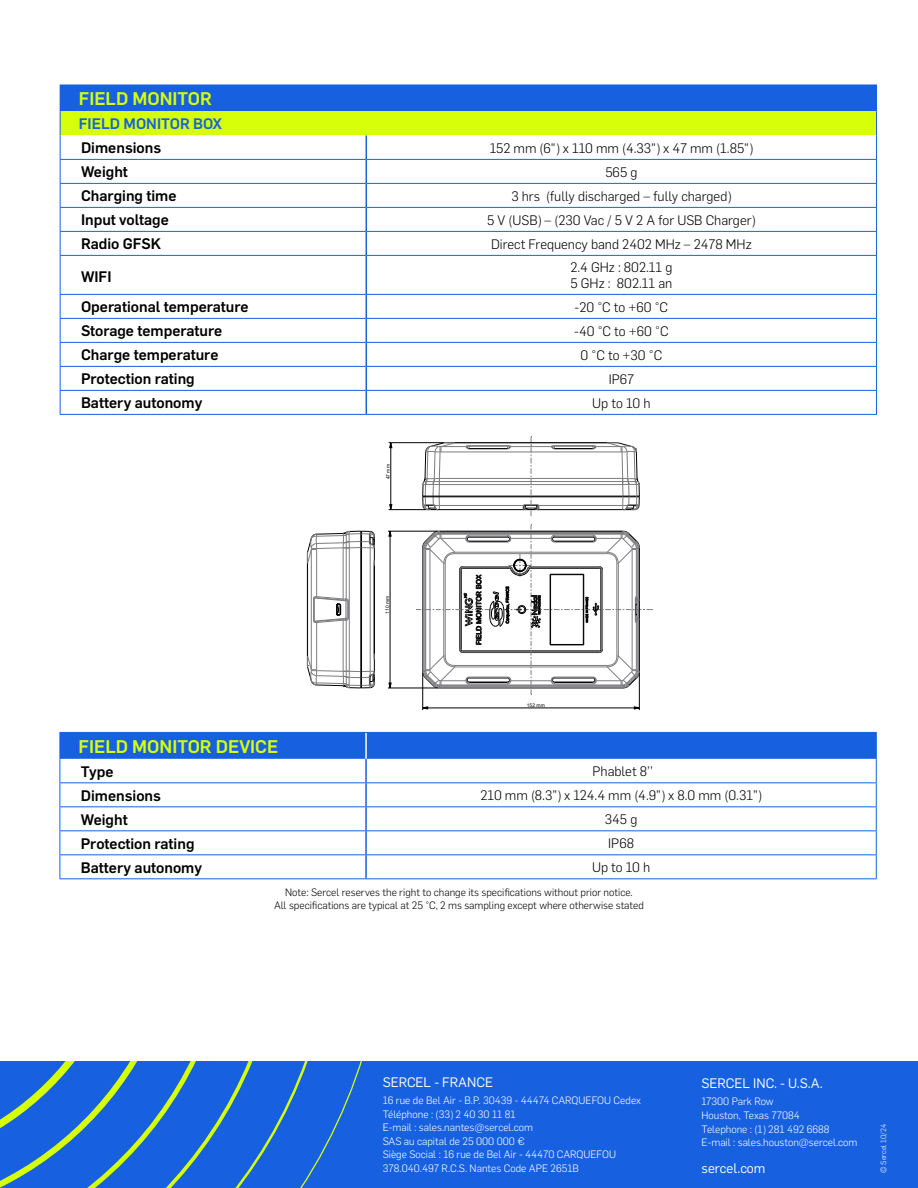
<style>
.page{position:relative;width:918px;height:1188px;background:#fff}
.page>*{position:absolute;margin:0;border:0;box-sizing:border-box;transform-origin:0 0}
.t1{font:500 18px "Flama";color:#d6ff0a}
.t2{font:500 15px "Flama";color:#000}
.t3{font:500 15px "Flama";color:#1761e1}
.t4{font:300 13.5px/16.2px "Flama";color:#000}
.t5{font:13.5px "Flama";color:#fff}
.t6{font:300 10.5px/13.5px "Flama";color:#fff}
.t7{font:300 10.5px/12.6px "Flama";color:#000;text-align:center}
.t8{font:300 7.5px "Flama";color:#fff}
.t9{font:4.95px "Arial";color:#000}
.s1{font-style:inherit}
</style>
<div class="page">
<div style="left:0;top:1061px;width:918px;height:127px;background:#1761e1"></div>
<svg style="left:281px;top:1061px;width:59px;height:127px"></svg>
<svg style="left:223px;top:1061px;width:58px;height:127px"></svg>
<svg style="left:164px;top:1061px;width:59px;height:127px"></svg>
<svg style="left:0;top:1061px;width:164px;height:127px"></svg>
<svg style="left:0;top:1061px;width:106px;height:88px"></svg>
<div style="left:60px;top:85px;width:817px;height:26px;background:#1761e1"></div>
<div style="left:60px;top:111px;width:817px;height:24px;background:#d6ff0a"></div>
<svg style="left:60px;top:111px;width:1px;height:144px"></svg>
<svg style="left:876px;top:111px;width:1px;height:144px"></svg>
<hr style="left:60px;top:256px;width:1px;height:38px;background:#1761e1">
<hr style="left:876px;top:256px;width:1px;height:38px;background:#1761e1">
<svg style="left:60px;top:295px;width:1px;height:119px"></svg>
<svg style="left:876px;top:295px;width:1px;height:119px"></svg>
<svg style="left:366px;top:135px;width:1px;height:120px"></svg>
<hr style="left:366px;top:256px;width:1px;height:38px;background:#1761e1">
<svg style="left:366px;top:295px;width:1px;height:119px"></svg>
<hr style="left:60px;top:159px;width:306px;height:1px;background:#1761e1">
<hr style="left:60px;top:183px;width:306px;height:1px;background:#1761e1">
<hr style="left:60px;top:207px;width:306px;height:1px;background:#1761e1">
<hr style="left:60px;top:231px;width:306px;height:1px;background:#1761e1">
<hr style="left:366px;top:159px;width:511px;height:1px;background:#1761e1">
<hr style="left:366px;top:183px;width:511px;height:1px;background:#1761e1">
<hr style="left:366px;top:207px;width:511px;height:1px;background:#1761e1">
<hr style="left:366px;top:231px;width:511px;height:1px;background:#1761e1">
<hr style="left:60px;top:255px;width:306px;height:1px;background:#1761e1">
<hr style="left:366px;top:255px;width:511px;height:1px;background:#1761e1">
<hr style="left:60px;top:294px;width:306px;height:1px;background:#1761e1">
<hr style="left:60px;top:318px;width:306px;height:1px;background:#1761e1">
<hr style="left:60px;top:342px;width:306px;height:1px;background:#1761e1">
<hr style="left:60px;top:366px;width:306px;height:1px;background:#1761e1">
<hr style="left:60px;top:390px;width:306px;height:1px;background:#1761e1">
<hr style="left:60px;top:414px;width:306px;height:1px;background:#1761e1">
<hr style="left:366px;top:294px;width:511px;height:1px;background:#1761e1">
<hr style="left:366px;top:318px;width:511px;height:1px;background:#1761e1">
<hr style="left:366px;top:342px;width:511px;height:1px;background:#1761e1">
<hr style="left:366px;top:366px;width:511px;height:1px;background:#1761e1">
<hr style="left:366px;top:390px;width:511px;height:1px;background:#1761e1">
<hr style="left:366px;top:414px;width:511px;height:1px;background:#1761e1">
<svg style="left:389px;top:443px;width:4px;height:5px"></svg>
<svg style="left:423px;top:706px;width:5px;height:4px"></svg>
<svg style="left:634px;top:706px;width:5px;height:4px"></svg>
<svg style="left:388px;top:530px;width:4px;height:7px"></svg>
<svg style="left:388px;top:682px;width:4px;height:6px"></svg>
<hr style="left:431px;top:509px;width:200px;height:1px;background:#000">
<hr style="left:539px;top:505px;width:84px;height:1px;background:#7d7d80">
<hr style="left:439px;top:505px;width:84px;height:1px;background:#7d7d80">
<hr style="left:423px;top:497px;width:216px;height:1px;background:#000">
<hr style="left:439px;top:496px;width:184px;height:1px;background:#000">
<hr style="left:439px;top:484px;width:184px;height:1px;background:#7d7d80">
<hr style="left:439px;top:481px;width:184px;height:1px;background:#7d7d80">
<hr style="left:439px;top:478px;width:184px;height:1px;background:#7d7d80">
<hr style="left:441px;top:452px;width:180px;height:1px;background:#7d7d80">
<hr style="left:555px;top:449px;width:38px;height:1px;background:#7d7d80">
<hr style="left:469px;top:449px;width:39px;height:1px;background:#7d7d80">
<hr style="left:555px;top:448px;width:38px;height:1px;background:#000">
<hr style="left:469px;top:448px;width:39px;height:1px;background:#000">
<hr style="left:511px;top:446px;width:40px;height:1px;background:#7d7d80">
<hr style="left:469px;top:446px;width:39px;height:1px;background:#7d7d80">
<hr style="left:555px;top:446px;width:38px;height:1px;background:#7d7d80">
<hr style="left:469px;top:445px;width:39px;height:1px;background:#7d7d80">
<hr style="left:555px;top:445px;width:38px;height:1px;background:#7d7d80">
<hr style="left:455px;top:443px;width:152px;height:1px;background:#7d7d80">
<hr style="left:445px;top:442px;width:172px;height:1px;background:#000">
<hr style="left:311px;top:549px;width:1px;height:121px;background:#7d7d80">
<hr style="left:307px;top:554px;width:1px;height:111px;background:#000">
<hr style="left:316px;top:623px;width:1px;height:47px;background:#7d7d80">
<hr style="left:316px;top:549px;width:1px;height:48px;background:#7d7d80">
<hr style="left:343px;top:620px;width:1px;height:51px;background:#7d7d80">
<hr style="left:343px;top:548px;width:1px;height:51px;background:#7d7d80">
<hr style="left:346px;top:548px;width:1px;height:51px;background:#7d7d80">
<hr style="left:346px;top:620px;width:1px;height:51px;background:#7d7d80">
<hr style="left:349px;top:548px;width:1px;height:123px;background:#7d7d80">
<hr style="left:361px;top:531px;width:1px;height:157px;background:#000">
<hr style="left:370px;top:548px;width:1px;height:123px;background:#7d7d80">
<hr style="left:374px;top:548px;width:1px;height:123px;background:#000">
<svg style="left:523px;top:436px;width:17px;height:80px"></svg>
<svg style="left:507px;top:445px;width:4px;height:4px"></svg>
<svg style="left:551px;top:445px;width:4px;height:4px"></svg>
<svg style="left:416px;top:524px;width:237px;height:171px"></svg>
<hr style="left:391px;top:443px;width:1px;height:67px;background:#000">
<hr style="left:389px;top:509px;width:37px;height:1px;background:#000">
<hr style="left:389px;top:442px;width:55px;height:1px;background:#000">
<hr style="left:390px;top:531px;width:1px;height:157px;background:#000">
<hr style="left:422px;top:673px;width:1px;height:37px;background:#000">
<hr style="left:423px;top:708px;width:216px;height:1px;background:#000">
<hr style="left:388px;top:688px;width:50px;height:1px;background:#000">
<hr style="left:388px;top:531px;width:50px;height:1px;background:#000">
<hr style="left:639px;top:673px;width:1px;height:37px;background:#000">
<svg style="left:422px;top:443px;width:48px;height:67px"></svg>
<svg style="left:593px;top:442px;width:47px;height:68px"></svg>
<svg style="left:307px;top:653px;width:68px;height:35px"></svg>
<svg style="left:307px;top:531px;width:68px;height:35px"></svg>
<svg style="left:313px;top:596px;width:36px;height:27px"></svg>
<hr style="left:60px;top:878px;width:306px;height:1px;background:#1761e1">
<svg style="left:60px;top:732px;width:817px;height:146px"></svg>
<hr style="left:366px;top:878px;width:511px;height:1px;background:#1761e1">
<h1 class="t1" style="left:79px;top:85px;width:135px">FIELD MONITOR</h1>
<h2 class="t3" style="left:79px;top:113px;width:145px">FIELD MONITOR BOX</h2>
<h2 class="t2" style="left:81px;top:137px;width:82px">Dimensions</h2>
<p class="t4" style="left:490px;top:139px;width:265px">152 mm (6") x 110 mm (4.33") x 47 mm (1.85")</p>
<h2 class="t2" style="left:81px;top:161px;width:48px">Weight</h2>
<p class="t4" style="left:605px;top:163px;width:34px">565 g</p>
<h2 class="t2" style="left:81px;top:185px;width:97px">Charging time</h2>
<p class="t4" style="left:511px;top:187px;width:221px">3 hrs (fully discharged – fully charged)</p>
<h2 class="t2" style="left:81px;top:209px;width:89px">Input voltage</h2>
<p class="t4" style="left:487px;top:211px;width:270px">5 V (USB) – (230 Vac / 5 V 2 A for USB Charger)</p>
<h2 class="t2" style="left:81px;top:233px;width:82px">Radio GFSK</h2>
<p class="t4" style="left:491px;top:235px;width:262px">Direct Frequency band 2402 MHz – 2478 MHz</p>
<h2 class="t2" style="left:81px;top:265px;width:32px">WIFI</h2>
<p class="t4" style="left:570px;top:259px;width:104px">2.4 GHz : 802.11 g<br>5 GHz : 802.11 an</p>
<h2 class="t2" style="left:81px;top:296px;width:169px">Operational temperature</h2>
<p class="t4" style="left:575px;top:298px;width:95px">-20 °C to +60 °C</p>
<h2 class="t2" style="left:81px;top:320px;width:143px">Storage temperature</h2>
<p class="t4" style="left:574px;top:322px;width:96px">-40 °C to +60 °C</p>
<h2 class="t2" style="left:81px;top:344px;width:139px">Charge temperature</h2>
<p class="t4" style="left:581px;top:346px;width:83px">0 °C to +30 °C</p>
<h2 class="t2" style="left:81px;top:368px;width:115px">Protection rating</h2>
<p class="t4" style="left:609px;top:370px;width:27px">IP67</p>
<h2 class="t2" style="left:81px;top:392px;width:123px">Battery autonomy</h2>
<p class="t4" style="left:592px;top:394px;width:60px">Up to 10 h</p>
<p class="t9" style="left:385px;top:479px;width:17px;rotate:-90deg">47 <span class="s1">mm</span></p>
<p class="t9" style="left:384px;top:614px;width:19px;rotate:-90deg">110 <span class="s1">mm</span></p>
<p class="t9" style="left:527px;top:702px;width:19px">152 <span class="s1">mm</span></p>
<h1 class="t1" style="left:79px;top:733px;width:201px">FIELD MONITOR DEVICE</h1>
<h2 class="t2" style="left:81px;top:760px;width:34px">Type</h2>
<p class="t4" style="left:593px;top:763px;width:62px">Phablet 8’’</p>
<h2 class="t2" style="left:81px;top:784px;width:82px">Dimensions</h2>
<p class="t4" style="left:481px;top:787px;width:283px">210 mm (8.3”) x 124.4 mm (4.9”) x 8.0 mm (0.31”)</p>
<h2 class="t2" style="left:81px;top:808px;width:48px">Weight</h2>
<p class="t4" style="left:605px;top:811px;width:34px">345 g</p>
<h2 class="t2" style="left:81px;top:832px;width:115px">Protection rating</h2>
<p class="t4" style="left:608px;top:835px;width:27px">IP68</p>
<h2 class="t2" style="left:81px;top:856px;width:123px">Battery autonomy</h2>
<p class="t4" style="left:592px;top:859px;width:60px">Up to 10 h</p>
<p class="t7" style="left:274px;top:886px;width:371px">Note: Sercel reserves the right to change its specifications without prior notice.<br>All specifications are typical at 25 °C, 2 ms sampling except where otherwise stated</p>
<p class="t5" style="left:383px;top:1072px;width:112px">SERCEL - FRANCE</p>
<p class="t6" style="left:383px;top:1093px;width:260px">16 rue de Bel Air - B.P. 30439 - 44474 CARQUEFOU Cedex Téléphone : (33) 2 40 30 11 81<br>E-mail : sales.nantes@sercel.com<br>SAS au capital de 25 000 000 €<br>Siège Social : 16 rue de Bel Air - 44470 CARQUEFOU 378.040.497 R.C.S. Nantes Code APE 2651B</p>
<p class="t5" style="left:702px;top:1073px;width:123px">SERCEL INC. - U.S.A.</p>
<p class="t6" style="left:702px;top:1094px;width:157px">17300 Park Row<br>Houston, Texas 77084<br>Telephone : (1) 281 492 6688<br>E-mail : sales.houston@sercel.com</p>
<p class="t5" style="left:702px;top:1158px;width:65px">sercel.com</p>
<p class="t8" style="left:878px;top:1173px;width:50px;rotate:-90deg">© Sercel 10/24</p>
</div>
